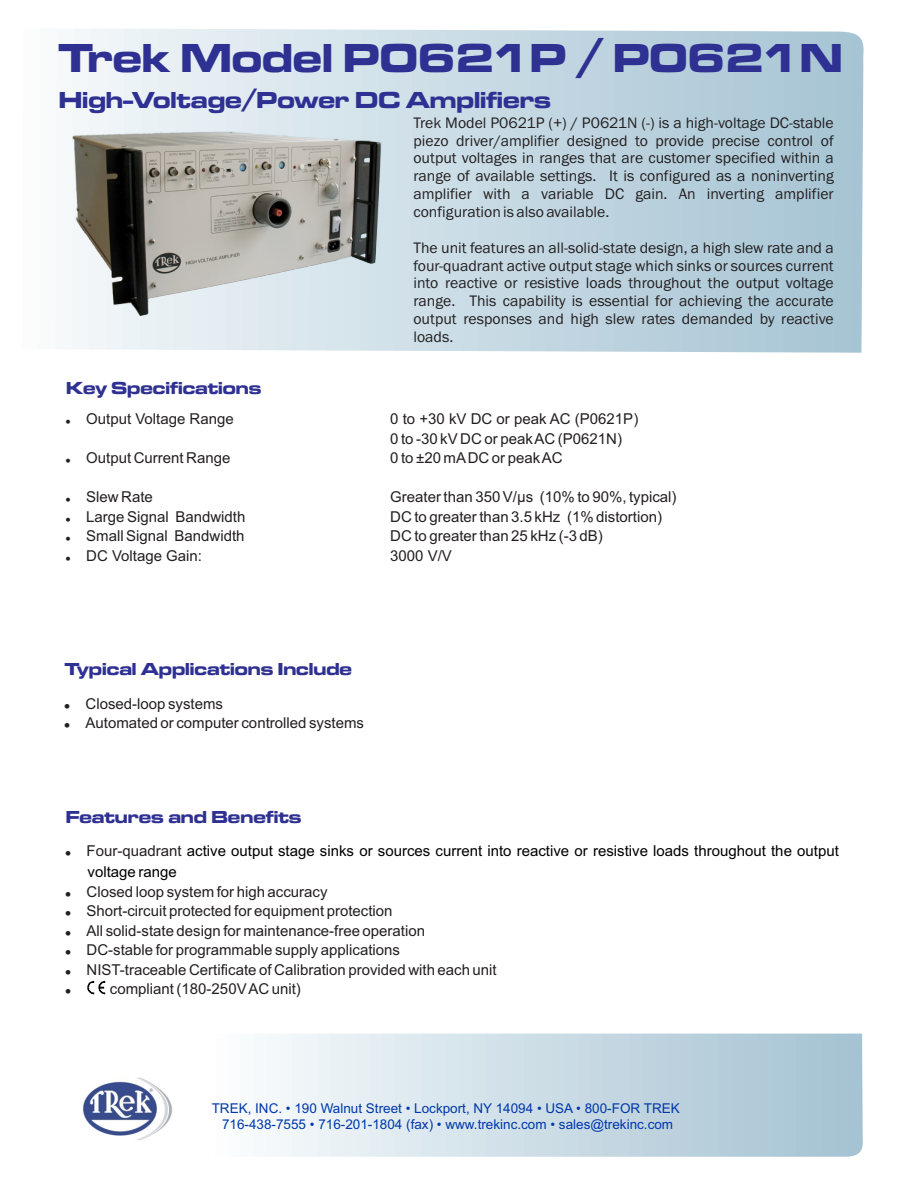
<style>
.page{position:relative;width:918px;height:1188px;background:#fff}
.page>*{position:absolute;margin:0;border:0;box-sizing:border-box;transform-origin:0 0}
.t1{font:42px "Microgramma D Bold Exte";color:#2e3092}
.t2{font:24px "Microgramma D Bold Exte";color:#2e3092}
.t3{font:18px "Microgramma D Bold Exte";color:#2e3092}
.t4{font:15.75px/17.9px "Franklin Gothic";color:#231f20;text-align:justify}
.t5{font:15px/19.5px "Arial";color:#231f20}
.t6{font:15px "Arial";color:#000}
.t7{font:13.5px/15.1px "Arial";color:#0038ac;text-align:center}
.s1{color:#231f20}
</style>
<div class="page">
<svg style="left:266px;top:1034px;width:597px;height:123px;background:#cadce5"></svg>
<svg style="left:72px;top:29px;width:792px;height:324px;background:#c4d8e2"></svg>
<img style="left:72px;top:131px;width:310px;height:185px">
<img style="left:82px;top:1077px;width:90px;height:63px">
<img style="left:87px;top:980px;width:19px;height:15px">
<h1 class="t1" style="left:59px;top:39px;width:785px">Trek Model P0621P / P0621N</h1>
<h2 class="t2" style="left:59px;top:89px;width:494px">High-Voltage/Power DC Amplifiers</h2>
<p class="t4" style="left:413px;top:115px;width:422px">Trek Model P0621P (+) / P0621N (-) is a high-voltage DC-stable piezo driver/amplifier designed to provide precise control of output voltages in ranges that are customer specified within a range of available settings. It is configured as a noninverting amplifier with a variable DC gain. An inverting amplifier configuration is also available.</p>
<p class="t4" style="left:413px;top:240px;width:422px">The unit features an all-solid-state design, a high slew rate and a four-quadrant active output stage which sinks or sources current into reactive or resistive loads throughout the output voltage range. This capability is essential for achieving the accurate output responses and high slew rates demanded by reactive loads.</p>
<p class="t3" style="left:66px;top:380px;width:197px">Key Specifications</p>
<p class="t5" style="left:86px;top:411px;width:149px">Output Voltage Range</p>
<p class="t5" style="left:390px;top:411px;width:250px">0 to +30 kV DC or peak AC (P0621P)</p>
<p class="t5" style="left:86px;top:450px;width:146px">Output Current Range</p>
<p class="t5" style="left:86px;top:489px;width:68px">Slew Rate</p>
<p class="t5" style="left:390px;top:489px;width:288px">Greater than 350 V/µs (10% to 90%, typical)</p>
<p class="t5" style="left:390px;top:430px;width:233px">0 to -30 kV DC or peak AC (P0621N)<br>0 to ±20 mADC or peak AC</p>
<p class="t5" style="left:86px;top:508px;width:161px">Large Signal Bandwidth</p>
<p class="t5" style="left:390px;top:508px;width:273px">DC to greater than 3.5 kHz (1% distortion)</p>
<p class="t5" style="left:86px;top:528px;width:160px">Small Signal Bandwidth</p>
<p class="t5" style="left:390px;top:528px;width:214px">DC to greater than 25 kHz (-3 dB)</p>
<p class="t5" style="left:86px;top:547px;width:117px">DC Voltage Gain:</p>
<p class="t5" style="left:390px;top:547px;width:63px">3000 V/V</p>
<p class="t3" style="left:65px;top:661px;width:289px">Typical Applications Include</p>
<p class="t5" style="left:86px;top:695px;width:280px">Closed-loop systems<br>Automated or computer controlled systems</p>
<p class="t3" style="left:66px;top:809px;width:237px">Features and Benefits</p>
<p class="t6" style="left:87px;top:845px;width:754px"><span class="s1">Four-quadrant</span> active output stage sinks or sources current into reactive or resistive loads throughout the output</p>
<p class="t5" style="left:87px;top:883px;width:307px">Closed loop system for high accuracy<br>Short-circuit protected for equipment protection</p>
<p class="t6" style="left:88px;top:866px;width:91px">voltage range</p>
<p class="t5" style="left:87px;top:922px;width:340px">All solid-state design for maintenance-free operation<br>DC-stable for programmable supply applications</p>
<p class="t5" style="left:110px;top:981px;width:192px">compliant (180-250V AC unit)</p>
<p class="t5" style="left:87px;top:961px;width:412px">NIST-traceable Certificate of Calibration provided with each unit</p>
<p class="t7" style="left:212px;top:1102px;width:470px">TREK, INC. • 190 Walnut Street • Lockport, NY 14094 • USA • 800-FOR TREK<br>716-438-7555 • 716-201-1804 (fax) • www.trekinc.com • sales@trekinc.com</p>
</div>
